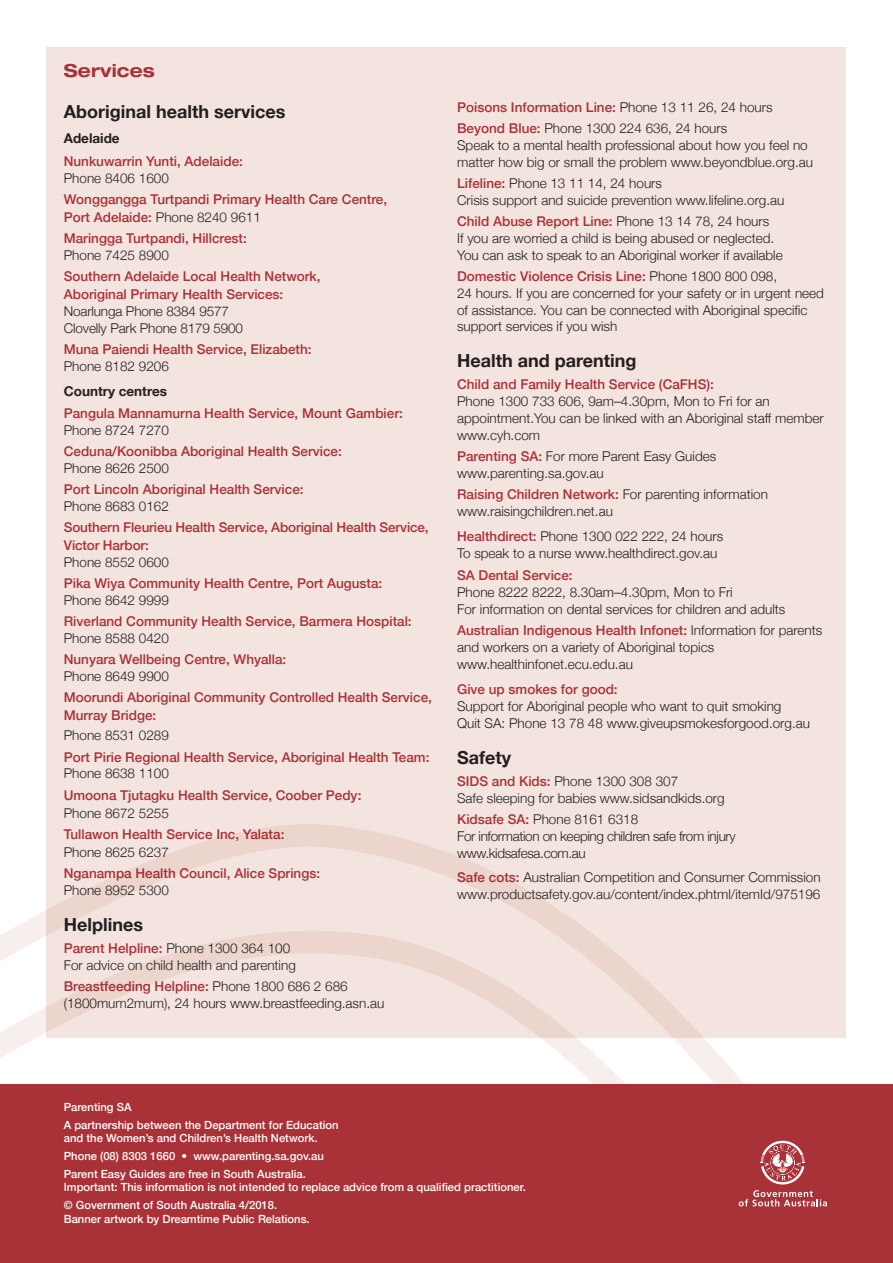
<style>
.page{position:relative;width:893px;height:1263px;background:#fff}
.page>*{position:absolute;margin:0;border:0;box-sizing:border-box;transform-origin:0 0}
.t1{font:700 18px "Helvetica Neue";color:#231f20}
.t2{font:700 expanded 18px "Helvetica Neue LT Std";letter-spacing:.01em;color:#a93239;scale:.95 1}
.t3{font:300 13.5px/16.8px "Helvetica Neue";color:#231f20}
.t4{font:500 13.5px/18px "Helvetica Neue";color:#a93239}
.t5{font:300 13.5px/16.8px "Helvetica Neue";letter-spacing:-.025em;color:#231f20}
.t6{font:700 13.5px "Helvetica Neue";color:#231f20}
.t7{font:500 11.25px/17.7px "Helvetica Neue";color:#fff}
.s1{font-weight:300;color:#231f20}
.s2{font-weight:500;color:#a93239}
</style>
<div class="page">
<svg style="left:0;top:699px;width:846px;height:385px"></svg>
<div style="left:47px;top:47px;width:799px;height:990px;background:#f3e4df"></div>
<div style="left:0;top:1084px;width:893px;height:179px;background:#a93239"></div>
<svg style="left:739px;top:1190px;width:88px;height:16px"></svg>
<svg style="left:761px;top:1141px;width:44px;height:43px"></svg>
<h1 class="t2" style="left:64px;top:59px;width:97px">Services</h1>
<h1 class="t1" style="left:64px;top:100px;width:223px">Aboriginal health services</h1>
<p class="t6" style="left:64px;top:130px;width:57px">Adelaide</p>
<p class="t4" style="left:64px;top:151px;width:181px">Nunkuwarrin Yunti, Adelaide:</p>
<p class="t3" style="left:64px;top:169px;width:107px">Phone 8406 1600</p>
<p class="t4" style="left:64px;top:189px;width:325px">Wonggangga Turtpandi Primary Health Care Centre,<br>Port Adelaide: <span class="s1">Phone 8240 9611</span></p>
<p class="t4" style="left:64px;top:228px;width:185px">Maringga Turtpandi, Hillcrest:</p>
<p class="t3" style="left:64px;top:246px;width:107px">Phone 7425 8900</p>
<p class="t4" style="left:64px;top:266px;width:258px">Southern Adelaide Local Health Network,<br>Aboriginal Primary Health Services:</p>
<p class="t3" style="left:64px;top:302px;width:181px">Noarlunga Phone 8384 9577<br>Clovelly Park Phone 8179 5900</p>
<p class="t4" style="left:64px;top:339px;width:249px">Muna Paiendi Health Service, Elizabeth:</p>
<p class="t3" style="left:64px;top:357px;width:107px">Phone 8182 9206</p>
<p class="t6" style="left:64px;top:382px;width:105px">Country centres</p>
<p class="t4" style="left:64px;top:403px;width:341px">Pangula Mannamurna Health Service, Mount Gambier:</p>
<p class="t3" style="left:64px;top:421px;width:107px">Phone 8724 7270</p>
<p class="t4" style="left:64px;top:441px;width:280px">Ceduna/Koonibba Aboriginal Health Service:</p>
<p class="t3" style="left:64px;top:459px;width:107px">Phone 8626 2500</p>
<p class="t4" style="left:64px;top:479px;width:241px">Port Lincoln Aboriginal Health Service:</p>
<p class="t3" style="left:64px;top:497px;width:107px">Phone 8683 0162</p>
<p class="t4" style="left:64px;top:517px;width:366px">Southern Fleurieu Health Service, Aboriginal Health Service,<br>Victor Harbor:</p>
<p class="t3" style="left:64px;top:553px;width:107px">Phone 8552 0600</p>
<p class="t4" style="left:64px;top:573px;width:320px">Pika Wiya Community Health Centre, Port Augusta:</p>
<p class="t3" style="left:64px;top:591px;width:107px">Phone 8642 9999</p>
<p class="t4" style="left:64px;top:611px;width:349px">Riverland Community Health Service, Barmera Hospital:</p>
<p class="t3" style="left:64px;top:629px;width:107px">Phone 8588 0420</p>
<p class="t4" style="left:64px;top:649px;width:224px">Nunyara Wellbeing Centre, Whyalla:</p>
<p class="t3" style="left:64px;top:667px;width:107px">Phone 8649 9900</p>
<p class="t4" style="left:64px;top:687px;width:370px">Moorundi Aboriginal Community Controlled Health Service,<br>Murray Bridge:</p>
<p class="t3" style="left:64px;top:727px;width:107px">Phone 8531 0289</p>
<p class="t4" style="left:64px;top:747px;width:367px">Port Pirie Regional Health Service, Aboriginal Health Team:</p>
<p class="t3" style="left:64px;top:765px;width:107px">Phone 8638 1100</p>
<p class="t4" style="left:64px;top:785px;width:299px">Umoona Tjutagku Health Service, Coober Pedy:</p>
<p class="t3" style="left:64px;top:804px;width:107px">Phone 8672 5255</p>
<p class="t4" style="left:64px;top:824px;width:222px">Tullawon Health Service Inc, Yalata:</p>
<p class="t3" style="left:64px;top:843px;width:107px">Phone 8625 6237</p>
<p class="t4" style="left:64px;top:863px;width:258px">Nganampa Health Council, Alice Springs:</p>
<p class="t3" style="left:64px;top:881px;width:107px">Phone 8952 5300</p>
<h1 class="t1" style="left:64px;top:913px;width:81px">Helplines</h1>
<p class="t3" style="left:64px;top:939px;width:234px"><span class="s2">Parent Helpline:</span> Phone 1300 364 100<br>For advice on child health and parenting</p>
<p class="t3" style="left:64px;top:977px;width:322px"><span class="s2">Breastfeeding Helpline:</span> Phone 1800 686 2 686 (1800mum2mum), 24 hours www.breastfeeding.asn.au</p>
<p class="t3" style="left:457px;top:96px;width:317px;line-height:21.1px"><span class="s2">Poisons Information Line:</span> Phone 13 11 26, 24 hours<br><span class="s2">Beyond Blue:</span> Phone 1300 224 636, 24 hours</p>
<p class="t3" style="left:457px;top:136px;width:357px">Speak to a mental health professional about how you feel no matter how big or small the problem www.beyondblue.org.au</p>
<p class="t3" style="left:457px;top:174px;width:329px"><span class="s2">Lifeline:</span> Phone 13 11 14, 24 hours<br>Crisis support and suicide prevention www.lifeline.org.au</p>
<p class="t3" style="left:457px;top:212px;width:327px"><span class="s2">Child Abuse Report Line:</span> Phone 13 14 78, 24 hours<br>If you are worried a child is being abused or neglected.<br>You can ask to speak to an Aboriginal worker if available</p>
<p class="t3" style="left:457px;top:267px;width:368px"><span class="s2">Domestic Violence Crisis Line:</span> Phone 1800 800 098,<br>24 hours. If you are concerned for your safety or in urgent need of assistance. You can be connected with Aboriginal specific support services if you wish</p>
<h1 class="t1" style="left:457px;top:350px;width:181px">Health and parenting</h1>
<p class="t4" style="left:457px;top:374px;width:258px">Child and Family Health Service (CaFHS):</p>
<p class="t3" style="left:457px;top:393px;width:368px">Phone 1300 733 606, 9am–4.30pm, Mon to Fri for an appointment.You can be linked with an Aboriginal staff member www.cyh.com</p>
<p class="t3" style="left:457px;top:448px;width:261px"><span class="s2">Parenting SA:</span> For more Parent Easy Guides www.parenting.sa.gov.au</p>
<p class="t3" style="left:457px;top:486px;width:312px"><span class="s2">Raising Children Network:</span> For parenting information www.raisingchildren.net.au</p>
<p class="t3" style="left:457px;top:527px;width:268px"><span class="s2">Healthdirect:</span> Phone 1300 022 222, 24 hours<br>To speak to a nurse www.healthdirect.gov.au</p>
<p class="t4" style="left:457px;top:565px;width:117px">SA Dental Service:</p>
<p class="t3" style="left:457px;top:583px;width:330px">Phone 8222 8222, 8.30am–4.30pm, Mon to Fri<br>For information on dental services for children and adults</p>
<p class="t3" style="left:457px;top:621px;width:367px"><span class="s2">Australian Indigenous Health Infonet:</span> Information for parents and workers on a variety of Aboriginal topics www.healthinfonet.ecu.edu.au</p>
<p class="t4" style="left:457px;top:679px;width:162px">Give up smokes for good:</p>
<p class="t3" style="left:457px;top:697px;width:354px">Support for Aboriginal people who want to quit smoking<br>Quit SA: Phone 13 78 48 www.giveupsmokesforgood.org.au</p>
<h1 class="t1" style="left:457px;top:746px;width:56px">Safety</h1>
<p class="t3" style="left:457px;top:772px;width:269px"><span class="s2">SIDS and Kids:</span> Phone 1300 308 307<br>Safe sleeping for babies www.sidsandkids.org</p>
<p class="t5" style="left:457px;top:810px;width:280px"><span class="s2">Kidsafe SA:</span> Phone 8161 6318<br>For information on keeping children safe from injury www.kidsafesa.com.au</p>
<p class="t3" style="left:457px;top:869px;width:365px"><span class="s2">Safe cots:</span> Australian Competition and Consumer Commission www.productsafety.gov.au/content/index.phtml/itemId/975196</p>
<p class="t7" style="left:64px;top:1097px;width:276px">Parenting SA<br>A partnership between the Department for Education</p>
<p class="t7" style="left:64px;top:1128px;width:262px">and the Women’s and Children’s Health Network.<br>Phone (08) 8303 1660 • www.parenting.sa.gov.au<br>Parent Easy Guides are free in South Australia.</p>
<p class="t7" style="left:64px;top:1177px;width:464px">Important: This information is not intended to replace advice from a qualified practitioner. © Government of South Australia 4/2018.</p>
<p class="t7" style="left:64px;top:1209px;width:247px">Banner artwork by Dreamtime Public Relations.</p>
</div>
